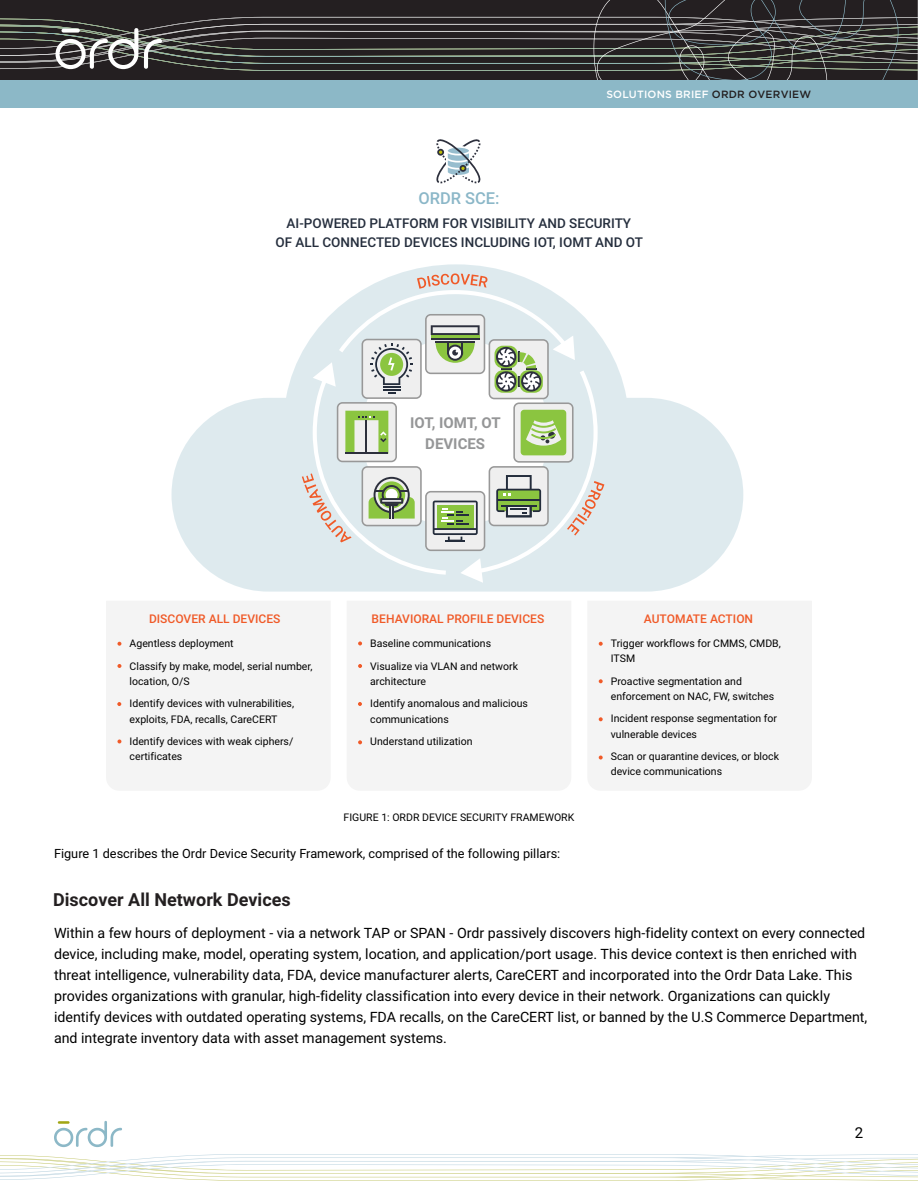
<style>
.page{position:relative;width:918px;height:1188px;background:#fff}
.page>*{position:absolute;margin:0;border:0;box-sizing:border-box;transform-origin:0 0}
.t1{font:700 18px "Roboto";color:#231f20}
.t2{font:500 16.5px "Roboto";color:#8bb7c8}
.t3{font:700 15px/21px "Roboto";color:#959697;text-align:center}
.t4{font:15px "Roboto";color:#000}
.t5{font:14.25px/21px "Roboto";color:#000}
.t6{font:500 13.5px/18.3px "Roboto";color:#252e3d;text-align:center}
.t7{font:12.75px "Roboto";color:#000}
.t8{font:500 12px "Roboto";color:#f05a28}
.t9{font:10.5px/23px "Roboto";color:#000}
.t10{font:500 10.5px "Gotham";letter-spacing:.02em;color:#fff}
.s1{color:#231f20}
</style>
<div class="page">
<svg style="left:0;top:1154px;width:918px;height:27px"></svg>
<div style="left:0;top:81px;width:918px;height:27px;background:#8cb8c7"></div>
<svg style="left:54px;top:1121px;width:68px;height:26px"></svg>
<svg style="left:0;top:0;width:918px;height:81px;background:#3c3a3b"></svg>
<svg style="left:172px;top:264px;width:571px;height:328px;fill:#deeaee"></svg>
<svg style="left:302px;top:273px;width:302px;height:310px"></svg>
<div style="left:106px;top:601px;width:224px;height:189px;background:#f4f4f4"></div>
<div style="left:347px;top:601px;width:224px;height:189px;background:#f4f4f4"></div>
<div style="left:588px;top:601px;width:224px;height:189px;background:#f4f4f4"></div>
<svg style="left:436px;top:139px;width:45px;height:44px"></svg>
<p class="t10" style="left:606px;top:88px;width:206px">SOLUTIONS BRIEF <span class="s1">ORDR OVERVIEW</span></p>
<p class="t2" style="left:418px;top:187px;width:83px">ORDR SCE:</p>
<p class="t6" style="left:275px;top:214px;width:369px">AI-POWERED PLATFORM FOR VISIBILITY AND SECURITY<br>OF ALL CONNECTED DEVICES INCLUDING IOT, IOMT AND OT</p>
<p class="t3" style="left:410px;top:412px;width:92px">IOT, IOMT, OT<br>DEVICES</p>
<p class="t8" style="left:149px;top:610px;width:133px">DISCOVER ALL DEVICES</p>
<p class="t9" style="left:130px;top:631px;width:184px">Agentless deployment<br>Classify by make, model, serial number,</p>
<p class="t9" style="left:130px;top:669px;width:166px">location, O/S<br>Identify devices with vulnerabilities,</p>
<p class="t9" style="left:130px;top:707px;width:165px">exploits, FDA, recalls, CareCERT<br>Identify devices with weak ciphers/</p>
<p class="t9" style="left:130px;top:745px;width:54px">certificates</p>
<p class="t8" style="left:372px;top:610px;width:174px">BEHAVIORAL PROFILE DEVICES</p>
<p class="t9" style="left:370px;top:631px;width:149px">Baseline communications<br>Visualize via VLAN and network</p>
<p class="t9" style="left:370px;top:669px;width:159px">architecture<br>Identify anomalous and malicious</p>
<p class="t9" style="left:370px;top:707px;width:104px">communications<br>Understand utilization</p>
<p class="t9" style="left:344px;top:805px;width:232px">FIGURE 1: ORDR DEVICE SECURITY FRAMEWORK</p>
<p class="t7" style="left:54px;top:844px;width:508px">Figure 1 describes the Ordr Device Security Framework, comprised of the following pillars:</p>
<p class="t8" style="left:644px;top:610px;width:111px">AUTOMATE ACTION</p>
<p class="t9" style="left:611px;top:635px;width:172px;line-height:15px">Trigger workflows for CMMS, CMDB,<br>ITSM</p>
<p class="t9" style="left:611px;top:673px;width:165px;line-height:15px">Proactive segmentation and enforcement on NAC, FW, switches</p>
<p class="t9" style="left:611px;top:711px;width:168px;line-height:15px">Incident response segmentation for vulnerable devices</p>
<p class="t9" style="left:611px;top:749px;width:170px;line-height:15px">Scan or quarantine devices, or block device communications</p>
<p class="t1" style="left:53px;top:887px;width:239px">Discover All Network Devices</p>
<p class="t5" style="left:54px;top:922px;width:815px">Within a few hours of deployment - via a network TAP or SPAN - Ordr passively discovers high-fidelity context on every connected device, including make, model, operating system, location, and application/port usage. This device context is then enriched with threat intelligence, vulnerability data, FDA, device manufacturer alerts, CareCERT and incorporated into the Ordr Data Lake. This provides organizations with granular, high-fidelity classification into every device in their network. Organizations can quickly identify devices with outdated operating systems, FDA recalls, on the CareCERT list, or banned by the U.S Commerce Department, and integrate inventory data with asset management systems.</p>
<p class="t4" style="left:855px;top:1122px;width:10px">2</p>
</div>
